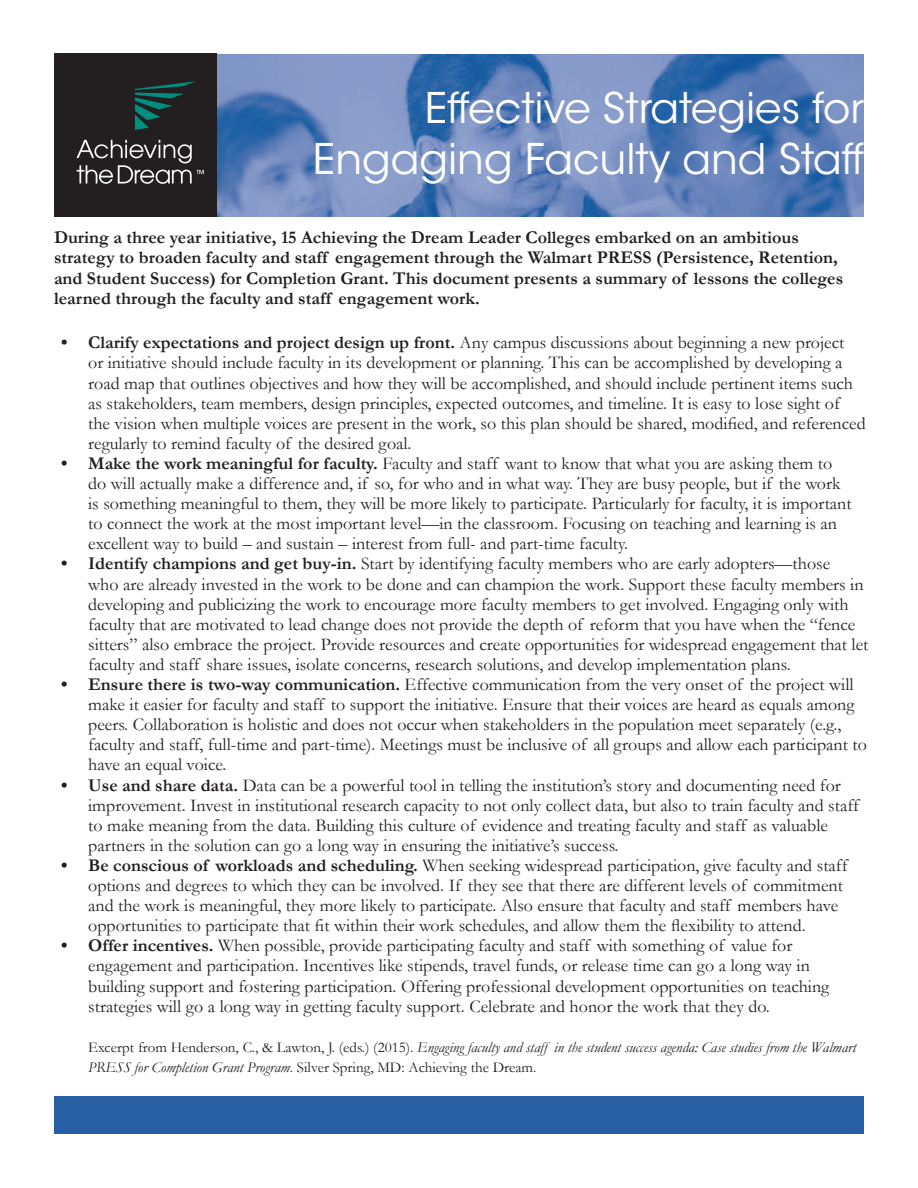
<style>
.page{position:relative;width:918px;height:1188px;background:#fff}
.page>*{position:absolute;margin:0;border:0;box-sizing:border-box;transform-origin:0 0}
.t1{font:42px/50.4px "ITC Avant Garde Std";color:#fff;text-align:right}
.t2{font:18px/20.1px "Garamond";color:#231f20}
.t3{font:700 18px/20.1px "Garamond";color:#231f20}
.t4{font:italic 15px/20.1px "Garamond";color:#231f20}
.s1{font-weight:700}
.s2{font-style:normal}
</style>
<div class="page">
<img style="left:217px;top:54px;width:647px;height:163px">
<img style="left:54px;top:54px;width:163px;height:163px">
<div style="left:54px;top:1096px;width:810px;height:38px;background:#275fa4"></div>
<p class="t1" style="left:313px;top:83px;width:553px">Effective Strategies for<br>Engaging Faculty and Staff</p>
<p class="t3" style="left:54px;top:228px;width:791px">During a three year initiative, 15 Achieving the Dream Leader Colleges embarked on an ambitious strategy to broaden faculty and staff engagement through the Walmart PRESS (Persistence, Retention, and Student Success) for Completion Grant. This document presents a summary of lessons the colleges learned through the faculty and staff engagement work.</p>
<p class="t2" style="left:88px;top:332px;width:779px;text-indent:-27px"><span class="s1">• Clarify expectations and project design up front.</span> Any campus discussions about beginning a new project<br>or initiative should include faculty in its development or planning. This can be accomplished by developing a road map that outlines objectives and how they will be accomplished, and should include pertinent items such as stakeholders, team members, design principles, expected outcomes, and timeline. It is easy to lose sight of the vision when multiple voices are present in the work, so this plan should be shared, modified, and referenced regularly to remind faculty of the desired goal.</p>
<p class="t2" style="left:88px;top:453px;width:765px;text-indent:-27px"><span class="s1">• Make the work meaningful for faculty.</span> Faculty and staff want to know that what you are asking them to do will actually make a difference and, if so, for who and in what way. They are busy people, but if the work is something meaningful to them, they will be more likely to participate. Particularly for faculty, it is important to connect the work at the most important level—in the classroom. Focusing on teaching and learning is an excellent way to build – and sustain – interest from full- and part-time faculty.</p>
<p class="t2" style="left:88px;top:553px;width:782px;text-indent:-27px"><span class="s1">• Identify champions and get buy-in.</span> Start by identifying faculty members who are early adopters—those<br>who are already invested in the work to be done and can champion the work. Support these faculty members in developing and publicizing the work to encourage more faculty members to get involved. Engaging only with faculty that are motivated to lead change does not provide the depth of reform that you have when the “fence sitters” also embrace the project. Provide resources and create opportunities for widespread engagement that let faculty and staff share issues, isolate concerns, research solutions, and develop implementation plans.</p>
<p class="t2" style="left:88px;top:674px;width:780px;text-indent:-27px"><span class="s1">• Ensure there is two-way communication.</span> Effective communication from the very onset of the project will make it easier for faculty and staff to support the initiative. Ensure that their voices are heard as equals among peers. Collaboration is holistic and does not occur when stakeholders in the population meet separately (e.g., faculty and staff, full-time and part-time). Meetings must be inclusive of all groups and allow each participant to have an equal voice.</p>
<p class="t2" style="left:88px;top:774px;width:772px;text-indent:-27px"><span class="s1">• Use and share data.</span> Data can be a powerful tool in telling the institution’s story and documenting need for improvement. Invest in institutional research capacity to not only collect data, but also to train faculty and staff to make meaning from the data. Building this culture of evidence and treating faculty and staff as valuable partners in the solution can go a long way in ensuring the initiative’s success.</p>
<p class="t2" style="left:88px;top:855px;width:761px;text-indent:-27px"><span class="s1">• Be conscious of workloads and scheduling.</span> When seeking widespread participation, give faculty and staff options and degrees to which they can be involved. If they see that there are different levels of commitment and the work is meaningful, they more likely to participate. Also ensure that faculty and staff members have opportunities to participate that fit within their work schedules, and allow them the flexibility to attend.</p>
<p class="t2" style="left:88px;top:935px;width:743px;text-indent:-27px"><span class="s1">• Offer incentives.</span> When possible, provide participating faculty and staff with something of value for engagement and participation. Incentives like stipends, travel funds, or release time can go a long way in building support and fostering participation. Offering professional development opportunities on teaching strategies will go a long way in getting faculty support. Celebrate and honor the work that they do.</p>
<p class="t4" style="left:88px;top:1037px;width:770px"><span class="s2">Excerpt from Henderson, C., &amp; Lawton, J. (eds.) (2015).</span> Engaging faculty and staff in the student success agenda: Case studies from the Walmart<br>PRESS for Completion Grant Program<span class="s2">. Silver Spring, MD: Achieving the Dream.</span></p>
</div>
